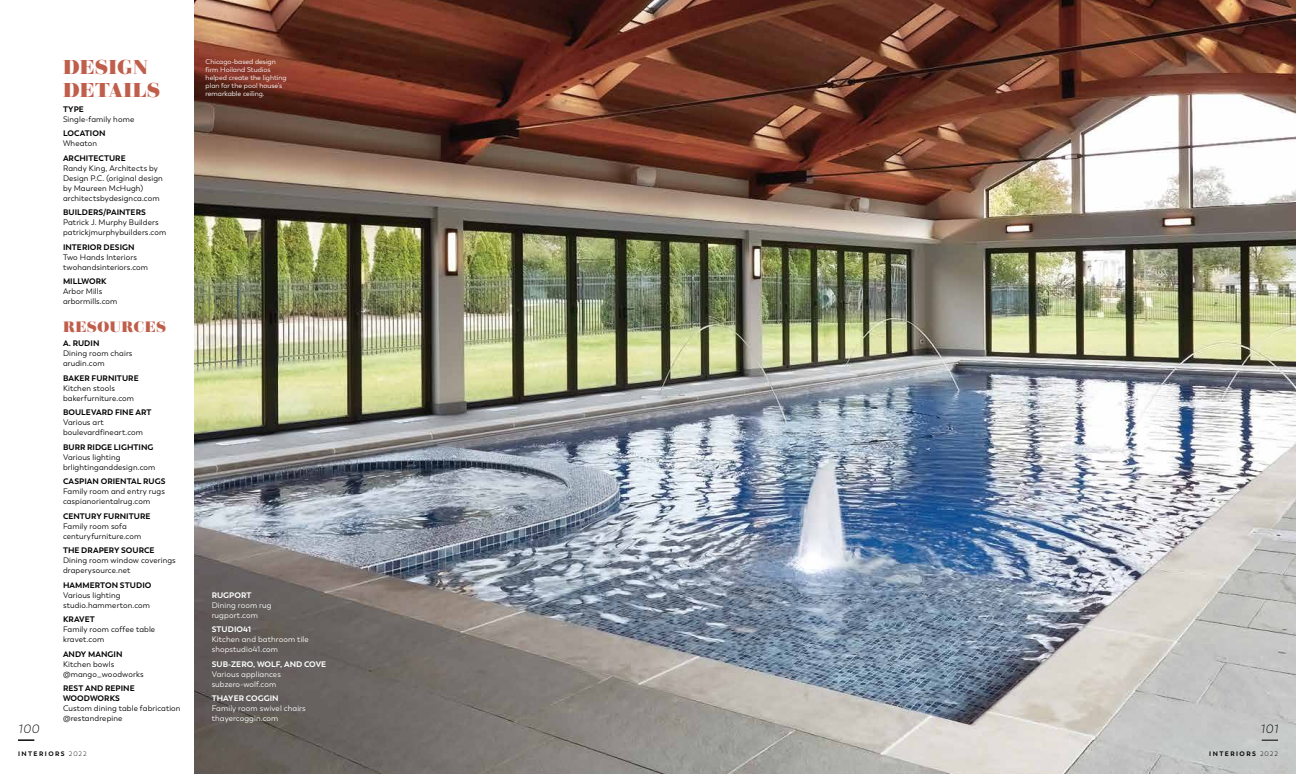
<style>
.page{position:relative;width:1296px;height:774px;background:#fff}
.page>*{position:absolute;margin:0;border:0;box-sizing:border-box;transform-origin:0 0}
.t1{font:900 20px/23px "Didonesque";letter-spacing:.02em;color:#bf5e4b}
.t2{font:900 15px "Didonesque";letter-spacing:.03em;color:#bf5e4b}
.t3{font:italic 300 12px "Trenda";letter-spacing:.065em;color:#000}
.t4{font:8px/10px "Trenda";letter-spacing:.015em;color:#000}
.t5{font:700 8px/10px "Trenda";letter-spacing:.005em;color:#000}
.t6{font:8px/10px "Trenda";letter-spacing:.015em;color:#fff}
.t7{font:700 8px "Trenda";letter-spacing:.005em;color:#fff}
.t8{font:7px/8px "Trenda";color:#fff}
.t9{font:700 6.5px "Trenda";letter-spacing:.225em;color:#000}
.s1{font-weight:300}
</style>
<div class="page">
<svg style="left:18px;top:740px;width:16px;height:1px"></svg>
<img style="left:194px;top:0;width:1102px;height:774px">
<svg style="left:1262px;top:740px;width:16px;height:1px"></svg>
<h1 class="t1" style="left:63px;top:56px;width:99px">DESIGN<br>DETAILS</h1>
<p class="t5" style="left:63px;top:104px;width:22px">TYPE</p>
<p class="t4" style="left:63px;top:114px;width:73px">Single-family home</p>
<p class="t5" style="left:63px;top:129px;width:44px">LOCATION</p>
<p class="t4" style="left:63px;top:139px;width:36px">Wheaton</p>
<p class="t5" style="left:63px;top:153px;width:64px">ARCHITECTURE</p>
<p class="t4" style="left:63px;top:163px;width:101px">Randy King, Architects by<br>Design P.C. (original design by Maureen McHugh) architectsbydesignca.com</p>
<p class="t5" style="left:63px;top:208px;width:84px">BUILDERS/PAINTERS</p>
<p class="t4" style="left:63px;top:218px;width:105px">Patrick J. Murphy Builders patrickjmurphybuilders.com</p>
<p class="t5" style="left:63px;top:242px;width:73px">INTERIOR DESIGN</p>
<p class="t4" style="left:63px;top:252px;width:87px">Two Hands Interiors twohandsinteriors.com</p>
<p class="t5" style="left:63px;top:277px;width:45px">MILLWORK</p>
<p class="t4" style="left:63px;top:287px;width:56px">Arbor Mills arbormills.com</p>
<h2 class="t2" style="left:63px;top:318px;width:105px">RESOURCES</h2>
<p class="t5" style="left:63px;top:339px;width:38px">A. RUDIN</p>
<p class="t4" style="left:63px;top:349px;width:71px">Dining room chairs arudin.com</p>
<p class="t5" style="left:63px;top:373px;width:77px">BAKER FURNITURE</p>
<p class="t4" style="left:63px;top:383px;width:73px">Kitchen stools bakerfurniture.com</p>
<p class="t5" style="left:63px;top:408px;width:90px">BOULEVARD FINE ART</p>
<p class="t4" style="left:63px;top:418px;width:82px">Various art boulevardfineart.com</p>
<p class="t5" style="left:63px;top:442px;width:92px">BURR RIDGE LIGHTING</p>
<p class="t4" style="left:63px;top:452px;width:94px">Various lighting brlightinganddesign.com</p>
<p class="t5" style="left:63px;top:477px;width:104px">CASPIAN ORIENTAL RUGS</p>
<p class="t4" style="left:63px;top:487px;width:103px">Family room and entry rugs caspianorientalrug.com</p>
<p class="t5" style="left:63px;top:511px;width:89px">CENTURY FURNITURE</p>
<p class="t4" style="left:63px;top:521px;width:80px">Family room sofa centuryfurniture.com</p>
<p class="t5" style="left:63px;top:546px;width:93px">THE DRAPERY SOURCE</p>
<p class="t4" style="left:63px;top:556px;width:114px">Dining room window coverings draperysource.net</p>
<p class="t5" style="left:63px;top:580px;width:90px">HAMMERTON STUDIO</p>
<p class="t4" style="left:63px;top:590px;width:89px">Various lighting studio.hammerton.com</p>
<p class="t5" style="left:63px;top:615px;width:33px">KRAVET</p>
<p class="t4" style="left:63px;top:625px;width:94px">Family room coffee table kravet.com</p>
<p class="t5" style="left:63px;top:649px;width:61px">ANDY MANGIN</p>
<p class="t4" style="left:63px;top:659px;width:82px">Kitchen bowls @mango_woodworks</p>
<p class="t5" style="left:63px;top:684px;width:73px">REST AND REPINE<br>WOODWORKS</p>
<p class="t4" style="left:63px;top:704px;width:119px">Custom dining table fabrication @restandrepine</p>
<h3 class="t3" style="left:18px;top:722px;width:23px">100</h3>
<p class="t9" style="left:18px;top:750px;width:70px">INTERIORS <span class="s1">2022</span></p>
<p class="t8" style="left:206px;top:58px;width:82px">Chicago-based design firm Hoiland Studios helped create the lighting plan for the pool house’s remarkable ceiling.</p>
<p class="t7" style="left:212px;top:590px;width:41px">RUGPORT</p>
<p class="t6" style="left:212px;top:600px;width:61px">Dining room rug rugport.com</p>
<p class="t7" style="left:212px;top:624px;width:41px">STUDIO41</p>
<p class="t6" style="left:212px;top:635px;width:99px">Kitchen and bathroom tile shopstudio41.com</p>
<p class="t7" style="left:212px;top:659px;width:116px">SUB-ZERO, WOLF, AND COVE</p>
<p class="t6" style="left:212px;top:669px;width:71px">Various appliances subzero-wolf.com</p>
<p class="t7" style="left:212px;top:693px;width:68px">THAYER COGGIN</p>
<p class="t6" style="left:212px;top:704px;width:96px">Family room swivel chairs thayercoggin.com</p>
<h3 class="t3" style="left:1260px;top:722px;width:19px">101</h3>
<p class="t9" style="left:1209px;top:750px;width:70px">INTERIORS <span class="s1">2022</span></p>
</div>
